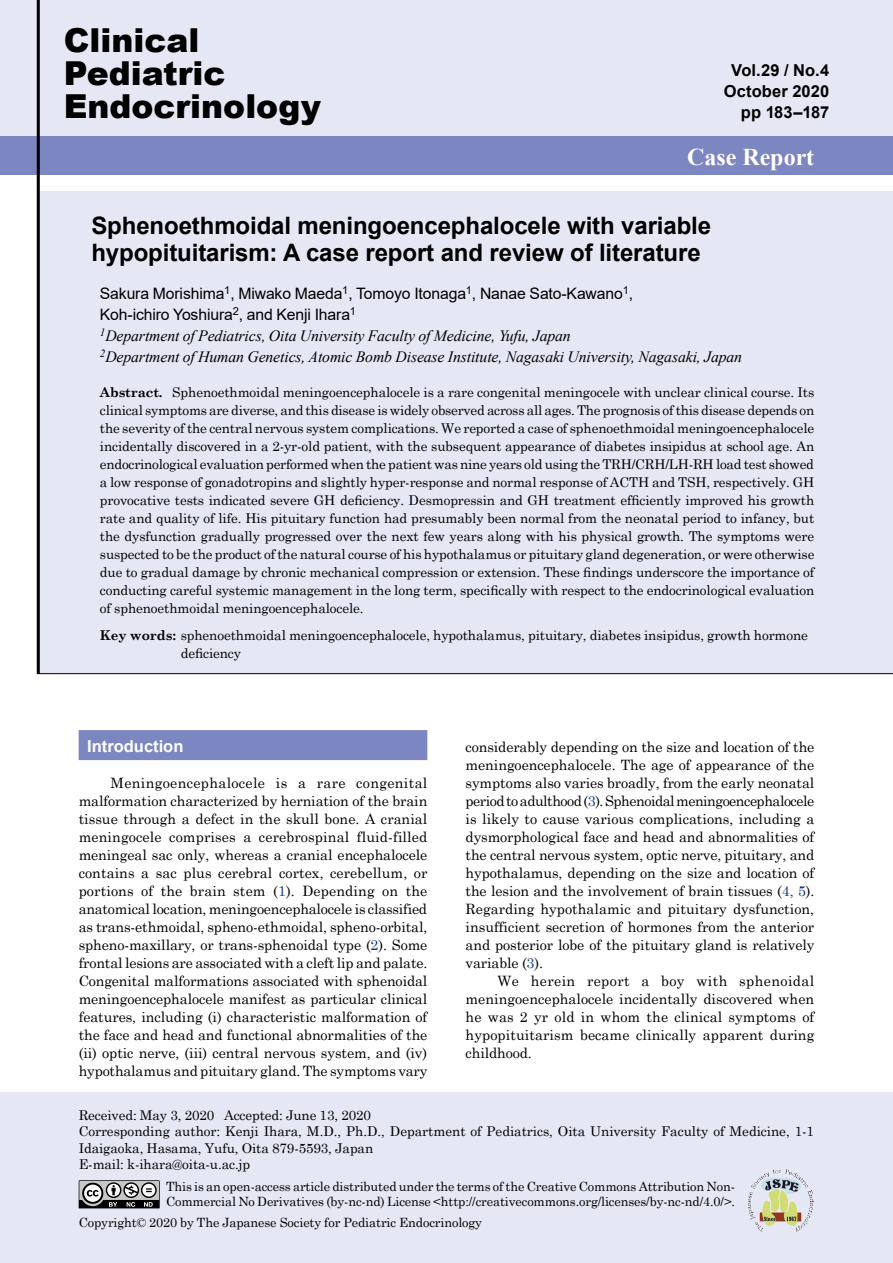
<style>
.page{position:relative;width:893px;height:1263px;background:#fff}
.page>*{position:absolute;margin:0;border:0;box-sizing:border-box;transform-origin:0 0}
.t1{font:900 33px/33px "Arial";color:#000}
.t2{font:700 24px/27px "Arial";letter-spacing:-.005em;color:#000}
.t3{font:700 24px "Times New Roman";color:#fff}
.t4{font:700 16.5px "Arial";letter-spacing:.005em;color:#000}
.t5{font:700 16.5px "Arial";color:#fff}
.t6{font:italic 15.75px/21px "Times New Roman";letter-spacing:-.01em;color:#000}
.t7{font:15.75px/21px "Arial";letter-spacing:-.01em;color:#000}
.t8{font:14.25px/18px "Century Schoolbook";letter-spacing:-.01em;color:#000;text-align:justify}
.t9{font:13.5px/18px "Century Schoolbook";letter-spacing:-.01em;color:#000}
.t10{font:12.75px/15px "Century Schoolbook";letter-spacing:-.01em;color:#000}
.s1{font-weight:700}
.s2{color:#0c3388}
</style>
<div class="page">
<div style="left:0;top:0;width:893px;height:136px;background:#e6e7f4"></div>
<div style="left:0;top:136px;width:893px;height:38px;background:#7c86c1"></div>
<div style="left:0;top:1093px;width:893px;height:170px;background:#e6e7f4"></div>
<div style="left:38px;top:174px;width:855px;height:500px;background:#e6e7f4"></div>
<hr style="left:37px;top:0;width:3px;height:672px;background:#000">
<svg style="left:79px;top:1180px;width:81px;height:28px;background:#7d7d7d"></svg>
<img style="left:766px;top:1169px;width:30px;height:9px">
<div style="left:79px;top:730px;width:348px;height:30px;background:#7c86c1"></div>
<h1 class="t1" style="left:64px;top:22px;width:259px">Clinical<br>Pediatric<br>Endocrinology</h1>
<p class="t4" style="left:731px;top:58px;width:100px">Vol.29 / No.4</p>
<p class="t4" style="left:724px;top:80px;width:107px">October 2020</p>
<p class="t4" style="left:741px;top:101px;width:90px">pp 183–187</p>
<h2 class="t3" style="left:687px;top:139px;width:129px">Case Report</h2>
<h2 class="t2" style="left:91px;top:212px;width:621px">Sphenoethmoidal meningoencephalocele with variable hypopituitarism: A case report and review of literature</h2>
<p class="t7" style="left:100px;top:283px;width:535px">Sakura Morishima<sup>1</sup>, Miwako Maeda<sup>1</sup>, Tomoyo Itonaga<sup>1</sup>, Nanae Sato-Kawano<sup>1</sup>,<br>Koh-ichiro Yoshiura<sup>2</sup>, and Kenji Ihara<sup>1</sup></p>
<p class="t6" style="left:100px;top:325px;width:644px"><sup>1</sup>Department of Pediatrics, Oita University Faculty of Medicine, Yufu, Japan<br><sup>2</sup>Department of Human Genetics, Atomic Bomb Disease Institute, Nagasaki University, Nagasaki, Japan</p>
<p class="t9" style="left:100px;top:382px;width:716px;text-align:justify"><span class="s1">Abstract.</span> Sphenoethmoidal meningoencephalocele is a rare congenital meningocele with unclear clinical course. Its clinical symptoms are diverse, and this disease is widely observed across all ages. The prognosis of this disease depends on the severity of the central nervous system complications. We reported a case of sphenoethmoidal meningoencephalocele incidentally discovered in a 2-yr-old patient, with the subsequent appearance of diabetes insipidus at school age. An endocrinological evaluation performed when the patient was nine years old using the TRH/CRH/LH-RH load test showed a low response of gonadotropins and slightly hyper-response and normal response of ACTH and TSH, respectively. GH provocative tests indicated severe GH deficiency. Desmopressin and GH treatment efficiently improved his growth rate and quality of life. His pituitary function had presumably been normal from the neonatal period to infancy, but the dysfunction gradually progressed over the next few years along with his physical growth. The symptoms were suspected to be the product of the natural course of his hypothalamus or pituitary gland degeneration, or were otherwise due to gradual damage by chronic mechanical compression or extension. These findings underscore the importance of conducting careful systemic management in the long term, specifically with respect to the endocrinological evaluation of sphenoethmoidal meningoencephalocele.</p>
<p class="t9" style="left:181px;top:624px;width:629px;text-indent:-81px"><span class="s1">Key words:</span> sphenoethmoidal meningoencephalocele, hypothalamus, pituitary, diabetes insipidus, growth hormone deficiency</p>
<p class="t5" style="left:87px;top:734px;width:98px">Introduction</p>
<p class="t8" style="left:79px;top:772px;width:350px;text-indent:32px">Meningoencephalocele is a rare congenital malformation characterized by herniation of the brain tissue through a defect in the skull bone. A cranial meningocele comprises a cerebrospinal fluid-filled meningeal sac only, whereas a cranial encephalocele contains a sac plus cerebral cortex, cerebellum, or portions of the brain stem (<span class="s2">1</span>). Depending on the anatomical location, meningoencephalocele is classified as trans-ethmoidal, spheno-ethmoidal, spheno-orbital, spheno-maxillary, or trans-sphenoidal type (<span class="s2">2</span>). Some frontal lesions are associated with a cleft lip and palate.<br>Congenital malformations associated with sphenoidal meningoencephalocele manifest as particular clinical features, including (i) characteristic malformation of the face and head and functional abnormalities of the (ii) optic nerve, (iii) central nervous system, and (iv) hypothalamus and pituitary gland. The symptoms vary</p>
<p class="t8" style="left:466px;top:736px;width:350px">considerably depending on the size and location of the meningoencephalocele. The age of appearance of the symptoms also varies broadly, from the early neonatal period to adulthood (<span class="s2">3</span>). Sphenoidal meningoencephalocele is likely to cause various complications, including a dysmorphological face and head and abnormalities of the central nervous system, optic nerve, pituitary, and hypothalamus, depending on the size and location of the lesion and the involvement of brain tissues (<span class="s2">4, 5</span>).<br>Regarding hypothalamic and pituitary dysfunction, insufficient secretion of hormones from the anterior and posterior lobe of the pituitary gland is relatively variable (<span class="s2">3</span>).</p>
<p class="t8" style="left:466px;top:970px;width:350px;text-indent:32px">We herein report a boy with sphenoidal meningoencephalocele incidentally discovered when he was 2 yr old in whom the clinical symptoms of hypopituitarism became clinically apparent during childhood.</p>
<p class="t9" style="left:79px;top:1105px;width:737px;line-height:16.5px">Received: May 3, 2020 Accepted: June 13, 2020<br>Corresponding author: Kenji Ihara, M.D., Ph.D., Department of Pediatrics, Oita University Faculty of Medicine, 1-1<br>Idaigaoka, Hasama, Yufu, Oita 879-5593, Japan<br>E-mail: k-ihara@oita-u.ac.jp</p>
<p class="t10" style="left:166px;top:1177px;width:571px">This is an open-access article distributed under the terms of the Creative Commons Attribution Non-<br>Commercial No Derivatives (by-nc-nd) License &lt;http://creativecommons.org/licenses/by-nc-nd/4.0/&gt;.</p>
<p class="t10" style="left:79px;top:1214px;width:405px">Copyright© 2020 by The Japanese Society for Pediatric Endocrinology</p>
</div>
